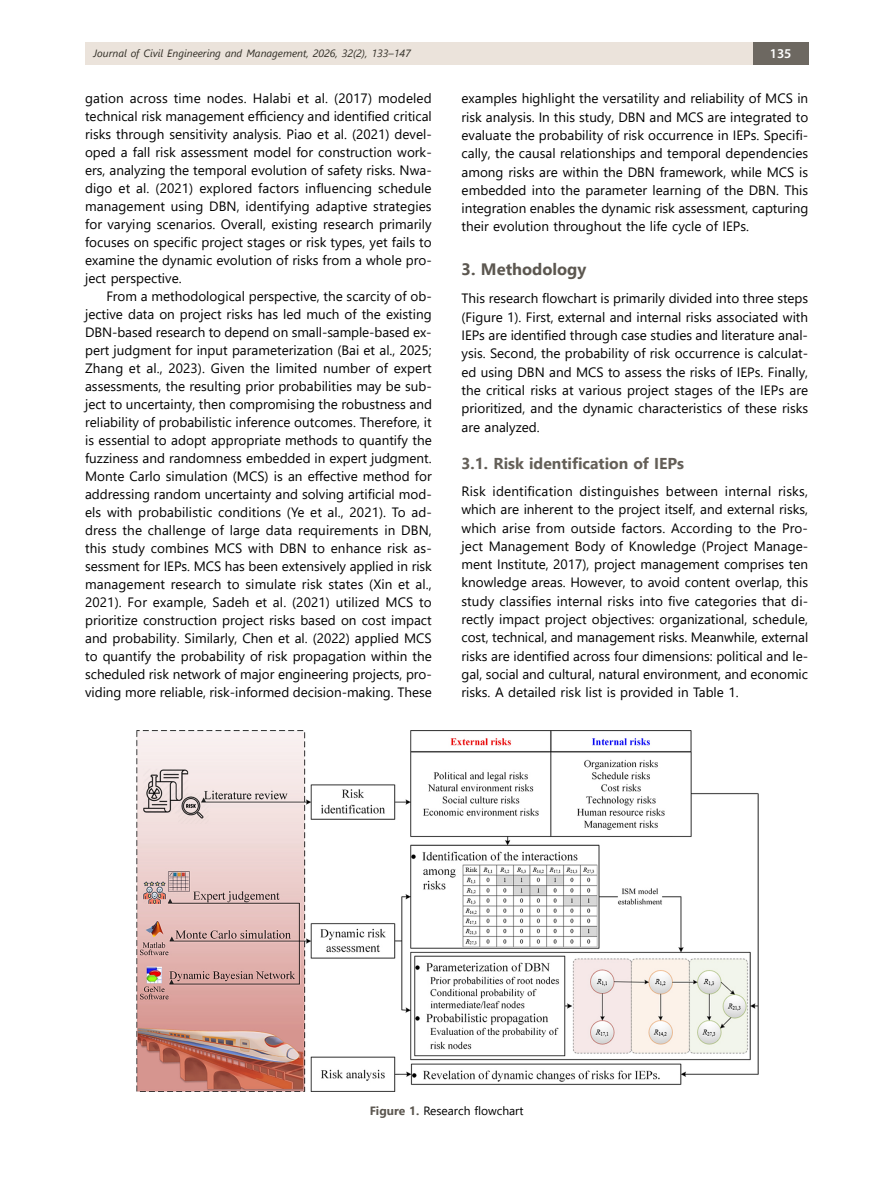
<style>
.page{position:relative;width:872px;height:1191px;background:#fff}
.page>*{position:absolute;margin:0;border:0;box-sizing:border-box;transform-origin:0 0}
.t1{font:700 16.5px "Segoe UI";color:#5c5750}
.t2{font:700 15.75px "Segoe UI";color:#645f58}
.t3{font:13.5px/18px "Segoe UI";color:#000;text-align:justify}
.t4{font:600 13.5px "Myriad Pro";color:#fff}
.t5{font:12px "Segoe UI";color:#000}
.t6{font:italic 10.5px "Segoe UI";color:#302d25}
.s1{font-weight:700;color:#5c5750}
</style>
<div class="page">
<div style="left:85px;top:43px;width:668px;height:22px;background:#ebe3db"></div>
<div style="left:753px;top:43px;width:55px;height:22px;background:#6d6861"></div>
<img style="left:136px;top:731px;width:622px;height:361px">
<p class="t6" style="left:94px;top:43px;width:319px">Journal of Civil Engineering and Management, 2026, 32(2), 133–147</p>
<p class="t4" style="left:769px;top:45px;width:23px">135</p>
<p class="t3" style="left:85px;top:88px;width:348px">gation across time nodes. Halabi et al. (2017) modeled technical risk management efficiency and identified critical risks through sensitivity analysis. Piao et al. (2021) devel&shy;oped a fall risk assessment model for construction work&shy;ers, analyzing the temporal evolution of safety risks. Nwa&shy;digo et al. (2021) explored factors influencing schedule management using DBN, identifying adaptive strategies for varying scenarios. Overall, existing research primarily focuses on specific project stages or risk types, yet fails to examine the dynamic evolution of risks from a whole pro&shy;ject perspective.</p>
<p class="t3" style="left:85px;top:286px;width:348px;text-indent:21px">From a methodological perspective, the scarcity of ob&shy;jective data on project risks has led much of the existing DBN-based research to depend on small-sample-based ex&shy;pert judgment for input parameterization (Bai et al., 2025; Zhang et al., 2023). Given the limited number of expert assessments, the resulting prior probabilities may be sub&shy;ject to uncertainty, then compromising the robustness and reliability of probabilistic inference outcomes. Therefore, it is essential to adopt appropriate methods to quantify the fuzziness and randomness embedded in expert judgment.<br>Monte Carlo simulation (MCS) is an effective method for addressing random uncertainty and solving artificial mod&shy;els with probabilistic conditions (Ye et al., 2021). To ad&shy;dress the challenge of large data requirements in DBN, this study combines MCS with DBN to enhance risk as&shy;sessment for IEPs. MCS has been extensively applied in risk management research to simulate risk states (Xin et al., 2021). For example, Sadeh et al. (2021) utilized MCS to prioritize construction project risks based on cost impact and probability. Similarly, Chen et al. (2022) applied MCS to quantify the probability of risk propagation within the scheduled risk network of major engineering projects, pro&shy;viding more reliable, risk-informed decision-making. These</p>
<p class="t3" style="left:461px;top:88px;width:348px">examples highlight the versatility and reliability of MCS in risk analysis. In this study, DBN and MCS are integrated to evaluate the probability of risk occurrence in IEPs. Specifi&shy;cally, the causal relationships and temporal dependencies among risks are within the DBN framework, while MCS is embedded into the parameter learning of the DBN. This integration enables the dynamic risk assessment, capturing their evolution throughout the life cycle of IEPs.</p>
<p class="t1" style="left:461px;top:253px;width:126px">3. Methodology</p>
<p class="t3" style="left:461px;top:288px;width:348px">This research flowchart is primarily divided into three steps (Figure 1). First, external and internal risks associated with IEPs are identified through case studies and literature anal&shy;ysis. Second, the probability of risk occurrence is calculat&shy;ed using DBN and MCS to assess the risks of IEPs. Finally, the critical risks at various project stages of the IEPs are prioritized, and the dynamic characteristics of these risks are analyzed.</p>
<p class="t2" style="left:461px;top:448px;width:224px">3.1. Risk identification of IEPs</p>
<p class="t3" style="left:461px;top:481px;width:348px">Risk identification distinguishes between internal risks, which are inherent to the project itself, and external risks, which arise from outside factors. According to the Pro&shy;ject Management Body of Knowledge (Project Manage&shy;ment Institute, 2017), project management comprises ten knowledge areas. However, to avoid content overlap, this study classifies internal risks into five categories that di&shy;rectly impact project objectives: organizational, schedule, cost, technical, and management risks. Meanwhile, external risks are identified across four dimensions: political and le&shy;gal, social and cultural, natural environment, and economic risks. A detailed risk list is provided in Table 1.</p>
<p class="t5" style="left:370px;top:1099px;width:155px"><span class="s1">Figure 1.</span> Research flowchart</p>
</div>
